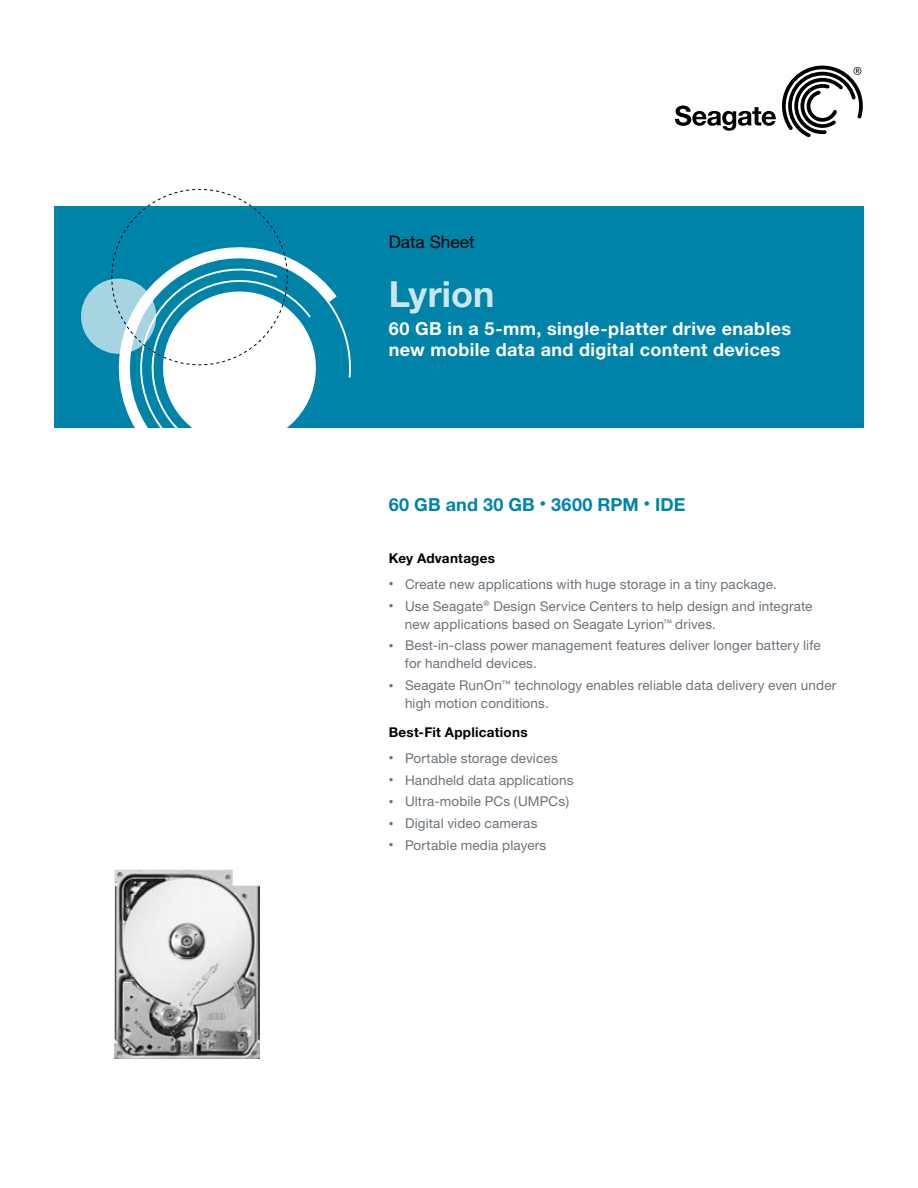
<style>
.page{position:relative;width:918px;height:1188px;background:#fff}
.page>*{position:absolute;margin:0;border:0;box-sizing:border-box;transform-origin:0 0}
.t1{font:700 36px "Helvetica Neue";color:#cce6ee}
.t2{font:700 18px/21px "Helvetica Neue";letter-spacing:.02em;color:#fff}
.t3{font:700 18px "Helvetica Neue";letter-spacing:.005em;color:#0083a8}
.t4{font:17.25px "Helvetica Neue";color:#000}
.t5{font:13.5px/18px "Helvetica Neue";letter-spacing:.01em;color:#6a737b}
.t6{font:700 13.5px "Helvetica Neue";letter-spacing:.02em;color:#000}
.s1{font-size:9.45px}
</style>
<div class="page">
<div style="left:54px;top:207px;width:810px;height:221px;background:#0083a8"></div>
<svg style="left:326px;top:284px;width:25px;height:94px"></svg>
<svg style="left:81px;top:189px;width:245px;height:239px"></svg>
<img style="left:115px;top:869px;width:144px;height:189px">
<svg style="left:675px;top:106px;width:101px;height:25px"></svg>
<svg style="left:782px;top:66px;width:81px;height:71px"></svg>
<p class="t4" style="left:389px;top:232px;width:87px">Data Sheet</p>
<h1 class="t1" style="left:389px;top:271px;width:107px">Lyrion</h1>
<h2 class="t2" style="left:389px;top:318px;width:404px">60 GB in a 5-mm, single-platter drive enables new mobile data and digital content devices</h2>
<h2 class="t3" style="left:389px;top:493px;width:298px">60 GB and 30 GB <sup>•</sup> 3600 RPM <sup>•</sup> IDE</h2>
<p class="t6" style="left:389px;top:550px;width:108px">Key Advantages</p>
<p class="t5" style="left:389px;top:575px;width:390px"><span class="s1">•</span> Create new applications with huge storage in a tiny package.</p>
<p class="t5" style="left:405px;top:597px;width:409px;text-indent:-16px"><span class="s1">•</span> Use Seagate<sup>®</sup> Design Service Centers to help design and integrate new applications based on Seagate Lyrion<sup>™</sup> drives.</p>
<p class="t5" style="left:405px;top:636px;width:417px;text-indent:-16px"><span class="s1">•</span> Best-in-class power management features deliver longer battery life for handheld devices.</p>
<p class="t5" style="left:405px;top:676px;width:433px;text-indent:-16px"><span class="s1">•</span> Seagate RunOn<sup>™</sup> technology enables reliable data delivery even under high motion conditions.</p>
<p class="t6" style="left:389px;top:724px;width:140px">Best-Fit Applications</p>
<p class="t5" style="left:389px;top:749px;width:170px"><span class="s1">•</span> Portable storage devices</p>
<p class="t5" style="left:389px;top:771px;width:186px"><span class="s1">•</span> Handheld data applications</p>
<p class="t5" style="left:389px;top:792px;width:182px"><span class="s1">•</span> Ultra-mobile PCs (UMPCs)</p>
<p class="t5" style="left:389px;top:814px;width:150px"><span class="s1">•</span> Digital video cameras</p>
<p class="t5" style="left:389px;top:836px;width:159px"><span class="s1">•</span> Portable media players</p>
</div>
